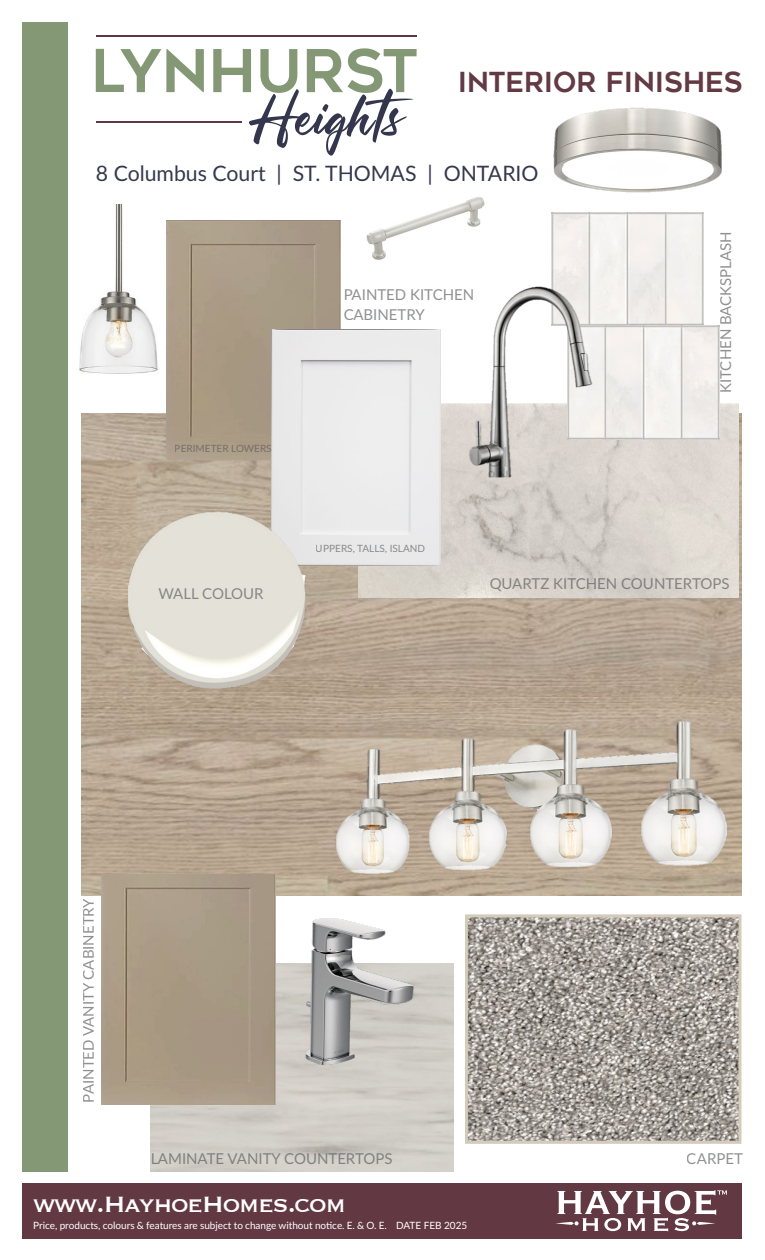
<style>
.page{position:relative;width:765px;height:1260px;background:#fff}
.page>*{position:absolute;margin:0;border:0;box-sizing:border-box;transform-origin:0 0}
.t1{font:28.75px "Copperplate";letter-spacing:-.05em;color:#fff}
.t2{font:27.5px "Geometos";color:#623944}
.t3{font:21.25px "Lato";color:#36384d}
.t4{font:15px "Lato";color:#57585a}
.t5{font:10px "Lato";color:#fff}
.t6{font:10px "Lato";color:#57585a}
</style>
<div class="page">
<div style="left:22px;top:1183px;width:720px;height:55px;background:#623943"></div>
<svg style="left:556px;top:1190px;width:171px;height:42px"></svg>
<svg style="left:96px;top:49px;width:108px;height:43px"></svg>
<svg style="left:213px;top:48px;width:204px;height:108px"></svg>
<hr style="left:96px;top:35px;width:321px;height:2px;background:#613841">
<hr style="left:96px;top:121px;width:145px;height:2px;background:#613841">
<div style="left:22px;top:22px;width:46px;height:1150px;background:#849875"></div>
<img style="left:79px;top:205px;width:79px;height:169px">
<img style="left:82px;top:413px;width:659px;height:482px">
<img style="left:166px;top:220px;width:174px;height:240px">
<img style="left:359px;top:403px;width:380px;height:194px">
<div style="left:272px;top:329px;width:169px;height:237px;background:#ebebeb"></div>
<img style="left:366px;top:197px;width:119px;height:63px">
<img style="left:469px;top:918px;width:269px;height:221px">
<div style="left:465px;top:914px;width:277px;height:229px;border:3px solid #d4cbba"></div>
<img style="left:553px;top:107px;width:169px;height:86px">
<img style="left:552px;top:212px;width:151px;height:114px">
<img style="left:649px;top:326px;width:70px;height:113px">
<img style="left:413px;top:265px;width:236px;height:235px">
<img style="left:292px;top:918px;width:129px;height:153px">
<img style="left:102px;top:875px;width:173px;height:229px">
<img style="left:330px;top:677px;width:401px;height:219px">
<img style="left:124px;top:500px;width:186px;height:195px">
<p class="t2" style="left:458px;top:66px;width:286px">INTERIOR FINISHES</p>
<p class="t3" style="left:96px;top:158px;width:444px">8 Columbus Court | ST. THOMAS | ONTARIO</p>
<p class="t4" style="left:343px;top:284px;width:132px">PAINTED KITCHEN</p>
<p class="t4" style="left:343px;top:303px;width:83px">CABINETRY</p>
<p class="t6" style="left:175px;top:441px;width:98px">PERIMETER LOWERS</p>
<p class="t6" style="left:316px;top:541px;width:111px">UPPERS, TALLS, ISLAND</p>
<p class="t4" style="left:715px;top:393px;width:163px;rotate:-90deg">KITCHEN BACKSPLASH</p>
<p class="t4" style="left:158px;top:583px;width:107px">WALL COLOUR</p>
<p class="t4" style="left:490px;top:573px;width:242px">QUARTZ KITCHEN COUNTERTOPS</p>
<p class="t4" style="left:78px;top:1102px;width:206px;rotate:-90deg">PAINTED VANITY CABINETRY</p>
<p class="t4" style="left:150px;top:1148px;width:244px">LAMINATE VANITY COUNTERTOPS</p>
<p class="t4" style="left:687px;top:1148px;width:58px">CARPET</p>
<p class="t1" style="left:33px;top:1185px;width:314px">www.HayhoeHomes.com</p>
<p class="t5" style="left:33px;top:1218px;width:355px">Price, products, colours &amp; features are subject to change without notice. E. &amp; O. E.</p>
<p class="t5" style="left:396px;top:1218px;width:73px">DATE FEB 2025</p>
</div>
